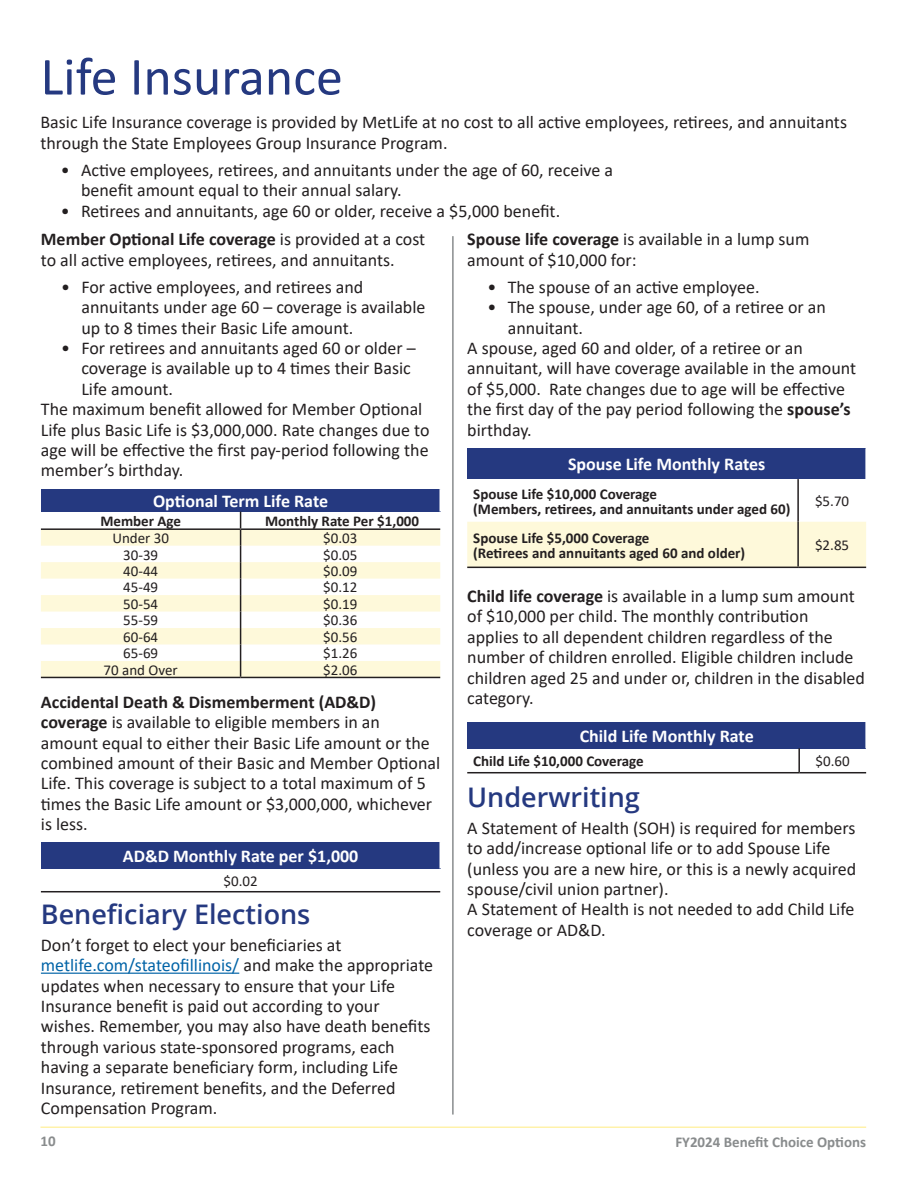
<style>
.page{position:relative;width:918px;height:1188px;background:#fff}
.page>*{position:absolute;margin:0;border:0;box-sizing:border-box;transform-origin:0 0}
.Header2_Thin{font:54px "Calibri";color:#253980}
.Header_3{font:600 27px "Open Sans";color:#253980}
.BodyText_12_13{font:18px/20.4px "Calibri";color:#231f20}
.BulletList_Body{font:18px/20.4px "Calibri";color:#231f20}
.Table_Header_White{font:700 18px "Calibri";color:#fff}
.BulletList_2col_2{font:18px/20.4px "Calibri";color:#231f20}
.BodyText_12_13-2{font:700 15px/15px "Calibri";color:#231f20}
.TableText_10pt{font:15px "Calibri";color:#231f20}
.TableText_10pt-2{font:700 15px "Calibri";color:#231f20}
.t1{font:700 15px "Calibri";color:#898c8d}
.BodyText_12_13-3{font:15px "Calibri";color:#231f20}
.TableText{font:15px "Calibri";color:#231f20}
.s1{font-weight:700}
.s2{color:#0163a7}
</style>
<div class="page">
<hr style="left:40px;top:1126px;width:826px;height:2px;background:#fff2aa">
<hr style="left:41px;top:973px;width:198px;height:1px;background:#0163a7">
<div style="left:41px;top:489px;width:399px;height:23px;background:#253980"></div>
<svg style="left:41px;top:530px;width:399px;height:147px;fill:#fef9da"></svg>
<hr style="left:41px;top:528px;width:200px;height:2px;background:#231f20">
<hr style="left:241px;top:528px;width:199px;height:2px;background:#231f20">
<svg style="left:240px;top:512px;width:1px;height:165px"></svg>
<hr style="left:41px;top:677px;width:200px;height:1px;background:#231f20">
<hr style="left:241px;top:677px;width:199px;height:1px;background:#231f20">
<div style="left:41px;top:842px;width:399px;height:26px;background:#253980"></div>
<hr style="left:41px;top:891px;width:399px;height:1px;background:#231f20">
<div style="left:467px;top:448px;width:399px;height:31px;background:#253980"></div>
<div style="left:467px;top:522px;width:399px;height:45px;background:#fef9da"></div>
<hr style="left:797px;top:479px;width:2px;height:43px;background:#231f20">
<hr style="left:797px;top:522px;width:2px;height:45px;background:#231f20">
<hr style="left:865px;top:448px;width:2px;height:31px;background:#fff">
<hr style="left:467px;top:567px;width:331px;height:1px;background:#231f20">
<hr style="left:798px;top:567px;width:68px;height:1px;background:#231f20">
<div style="left:467px;top:722px;width:399px;height:26px;background:#253980"></div>
<hr style="left:798px;top:748px;width:2px;height:24px;background:#231f20">
<hr style="left:865px;top:722px;width:2px;height:26px;background:#fff">
<hr style="left:467px;top:772px;width:332px;height:1px;background:#231f20">
<hr style="left:799px;top:772px;width:67px;height:1px;background:#231f20">
<hr style="left:452px;top:236px;width:2px;height:879px;background:#898c8d">
<h2 class="Header2_Thin" style="left:40px;top:39px;width:304px">Life Insurance</h2>
<p class="BodyText_12_13" style="left:40px;top:112px;width:808px">Basic Life Insurance coverage is provided by MetLife at no cost to all active employees, retirees, and annuitants through the State Employees Group Insurance Program.</p>
<p class="BulletList_Body" style="left:81px;top:159px;width:534px;text-indent:-20px">• Active employees, retirees, and annuitants under the age of 60, receive a benefit amount equal to their annual salary.</p>
<p class="BulletList_Body" style="left:61px;top:200px;width:501px">• Retirees and annuitants, age 60 or older, receive a $5,000 benefit.</p>
<p class="BodyText_12_13" style="left:41px;top:229px;width:386px"><span class="s1">Member Optional Life coverage</span> is provided at a cost to all active employees, retirees, and annuitants.</p>
<p class="BulletList_Body" style="left:81px;top:276px;width:346px;text-indent:-20px">• For active employees, and retirees and annuitants under age 60 – coverage is available up to 8 times their Basic Life amount.</p>
<p class="BulletList_Body" style="left:81px;top:337px;width:336px;text-indent:-20px">• For retirees and annuitants aged 60 or older – coverage is available up to 4 times their Basic<br>Life amount.</p>
<p class="BodyText_12_13" style="left:41px;top:398px;width:390px">The maximum benefit allowed for Member Optional Life plus Basic Life is $3,000,000. Rate changes due to age will be effective the first pay-period following the member’s birthday.</p>
<p class="Table_Header_White" style="left:153px;top:488px;width:177px">Optional Term Life Rate</p>
<p class="TableText_10pt-2" style="left:100px;top:510px;width:82px">Member Age</p>
<p class="TableText_10pt-2" style="left:265px;top:510px;width:156px">Monthly Rate Per $1,000</p>
<p class="TableText_10pt" style="left:112px;top:528px;width:58px">Under 30</p>
<p class="TableText_10pt" style="left:323px;top:528px;width:36px">$0.03</p>
<p class="TableText_10pt" style="left:123px;top:544px;width:37px">30-39</p>
<p class="TableText_10pt" style="left:323px;top:544px;width:36px">$0.05</p>
<p class="TableText_10pt" style="left:123px;top:561px;width:37px">40-44</p>
<p class="TableText_10pt" style="left:323px;top:561px;width:36px">$0.09</p>
<p class="TableText_10pt" style="left:123px;top:577px;width:37px">45-49</p>
<p class="TableText_10pt" style="left:323px;top:577px;width:36px">$0.12</p>
<p class="TableText_10pt" style="left:123px;top:594px;width:37px">50-54</p>
<p class="TableText_10pt" style="left:323px;top:594px;width:36px">$0.19</p>
<p class="TableText_10pt" style="left:123px;top:610px;width:37px">55-59</p>
<p class="TableText_10pt" style="left:323px;top:610px;width:36px">$0.36</p>
<p class="TableText_10pt" style="left:123px;top:627px;width:37px">60-64</p>
<p class="TableText_10pt" style="left:323px;top:627px;width:36px">$0.56</p>
<p class="TableText_10pt" style="left:123px;top:643px;width:37px">65-69</p>
<p class="TableText_10pt" style="left:323px;top:643px;width:36px">$1.26</p>
<p class="TableText_10pt" style="left:104px;top:659px;width:76px">70 and Over</p>
<p class="TableText_10pt" style="left:323px;top:659px;width:36px">$2.06</p>
<p class="BodyText_12_13" style="left:41px;top:691px;width:401px"><span class="s1">Accidental Death &amp; Dismemberment (AD&amp;D) coverage</span> is available to eligible members in an amount equal to either their Basic Life amount or the combined amount of their Basic and Member Optional Life. This coverage is subject to a total maximum of 5 times the Basic Life amount or $3,000,000, whichever is less.</p>
<p class="Table_Header_White" style="left:123px;top:843px;width:237px">AD&amp;D Monthly Rate per $1,000</p>
<p class="TableText" style="left:223px;top:870px;width:36px">$0.02</p>
<h3 class="Header_3" style="left:41px;top:895px;width:271px">Beneficiary Elections</h3>
<p class="BodyText_12_13" style="left:41px;top:934px;width:394px">Don’t forget to elect your beneficiaries at <span class="s2">metlife.com/stateofillinois/</span> and make the appropriate updates when necessary to ensure that your Life Insurance benefit is paid out according to your wishes. Remember, you may also have death benefits through various state-sponsored programs, each having a separate beneficiary form, including Life Insurance, retirement benefits, and the Deferred Compensation Program.</p>
<p class="t1" style="left:40px;top:1131px;width:17px">10</p>
<p class="BodyText_12_13" style="left:467px;top:229px;width:344px"><span class="s1">Spouse life coverage</span> is available in a lump sum amount of $10,000 for:</p>
<p class="BulletList_2col_2" style="left:488px;top:276px;width:274px">• The spouse of an active employee.</p>
<p class="BulletList_2col_2" style="left:508px;top:296px;width:320px;text-indent:-20px">• The spouse, under age 60, of a retiree or an annuitant.</p>
<p class="BodyText_12_13" style="left:467px;top:337px;width:390px">A spouse, aged 60 and older, of a retiree or an annuitant, will have coverage available in the amount of $5,000. Rate changes due to age will be effective the first day of the pay period following the <span class="s1">spouse’s </span>birthday.</p>
<p class="Table_Header_White" style="left:568px;top:452px;width:199px">Spouse Life Monthly Rates</p>
<p class="BodyText_12_13-2" style="left:473px;top:486px;width:319px">Spouse Life $10,000 Coverage<br>(Members, retirees, and annuitants under aged 60)</p>
<p class="BodyText_12_13-3" style="left:815px;top:491px;width:36px">$5.70</p>
<p class="BodyText_12_13-2" style="left:473px;top:530px;width:274px">Spouse Life $5,000 Coverage<br>(Retirees and annuitants aged 60 and older)</p>
<p class="BodyText_12_13-3" style="left:815px;top:535px;width:36px">$2.85</p>
<p class="BodyText_12_13" style="left:467px;top:585px;width:399px"><span class="s1">Child life coverage</span> is available in a lump sum amount of $10,000 per child. The monthly contribution<br>applies to all dependent children regardless of the number of children enrolled. Eligible children include children aged 25 and under or, children in the disabled category.</p>
<p class="Table_Header_White" style="left:580px;top:723px;width:176px">Child Life Monthly Rate</p>
<p class="BodyText_12_13-2" style="left:473px;top:753px;width:172px">Child Life $10,000 Coverage</p>
<p class="BodyText_12_13-3" style="left:816px;top:751px;width:36px">$0.60</p>
<h3 class="Header_3" style="left:467px;top:778px;width:174px">Underwriting</h3>
<p class="BodyText_12_13" style="left:467px;top:817px;width:391px">A Statement of Health (SOH) is required for members to add/increase optional life or to add Spouse Life (unless you are a new hire, or this is a newly acquired spouse/civil union partner).<br>A Statement of Health is not needed to add Child Life coverage or AD&amp;D.</p>
<p class="t1" style="left:675px;top:1132px;width:192px">FY2024 Benefit Choice Options</p>
</div>
